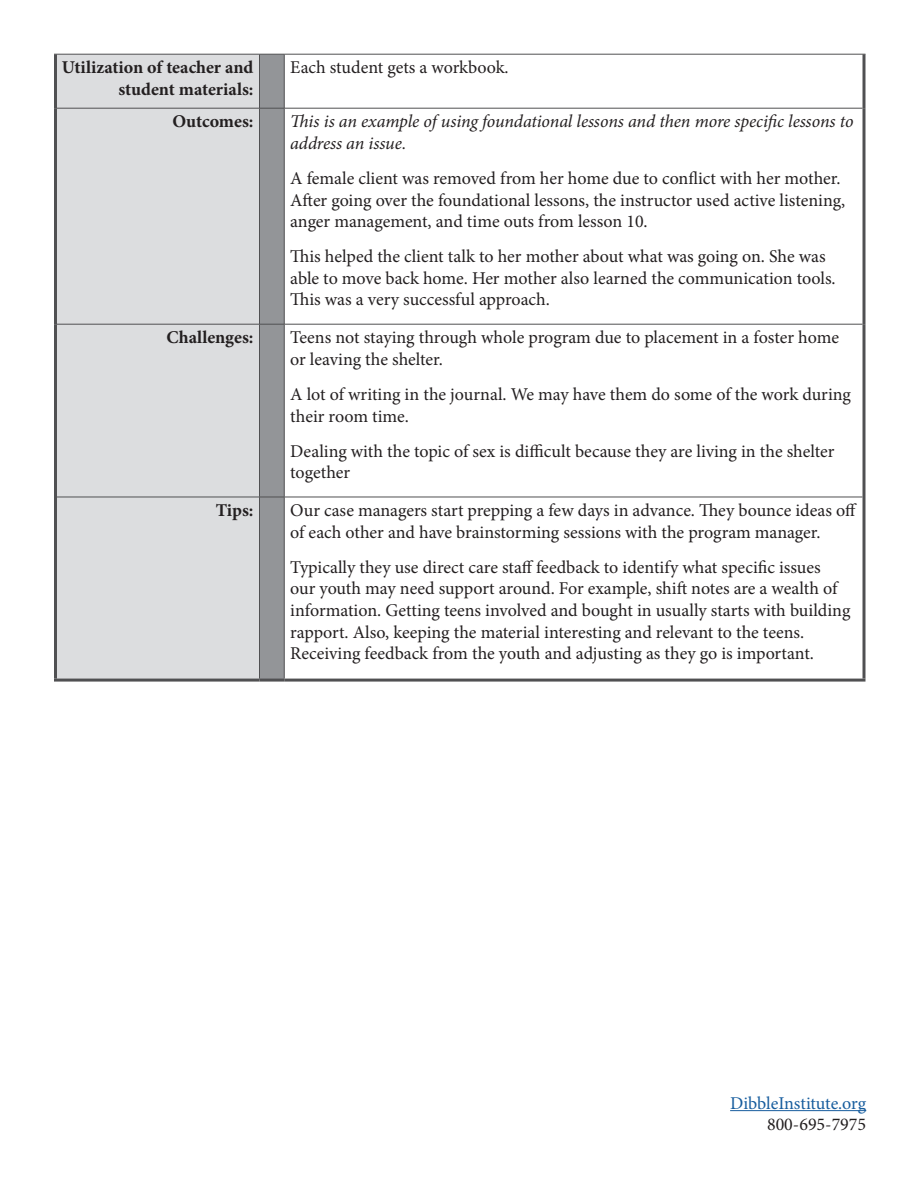
<style>
.page{position:relative;width:918px;height:1188px;background:#fff}
.page>*{position:absolute;margin:0;border:0;box-sizing:border-box;transform-origin:0 0}
.t1{font:18px/21.6px "Minion Pro";letter-spacing:-.005em;color:#231f20}
.t2{font:italic 18px/21.6px "Minion Pro";letter-spacing:-.01em;color:#231f20}
.t3{font:700 18px/21.6px "Minion Pro";color:#231f20;text-align:right}
.t4{font:18px "Minion Pro";letter-spacing:-.005em;color:#175d9e}
</style>
<div class="page">
<div style="left:57px;top:55px;width:202px;height:624px;background:#dcdddf"></div>
<hr style="left:54px;top:54px;width:3px;height:54px;background:#505052">
<svg style="left:862px;top:55px;width:4px;height:53px"></svg>
<hr style="left:54px;top:54px;width:206px;height:1px;background:#505052">
<hr style="left:259px;top:54px;width:1px;height:54px;background:#505052">
<hr style="left:284px;top:54px;width:582px;height:1px;background:#505052">
<hr style="left:284px;top:54px;width:1px;height:54px;background:#505052">
<hr style="left:57px;top:108px;width:203px;height:1px;background:#505052">
<hr style="left:259px;top:108px;width:1px;height:216px;background:#505052">
<hr style="left:284px;top:108px;width:578px;height:1px;background:#505052">
<hr style="left:284px;top:108px;width:1px;height:216px;background:#505052">
<hr style="left:57px;top:324px;width:203px;height:1px;background:#505052">
<hr style="left:259px;top:324px;width:1px;height:173px;background:#505052">
<hr style="left:284px;top:324px;width:578px;height:1px;background:#505052">
<hr style="left:284px;top:324px;width:1px;height:173px;background:#505052">
<hr style="left:57px;top:497px;width:203px;height:1px;background:#505052">
<div style="left:260px;top:54px;width:24px;height:625px;background:#939598"></div>
<hr style="left:284px;top:497px;width:578px;height:1px;background:#505052">
<hr style="left:54px;top:108px;width:3px;height:216px;background:#505052">
<svg style="left:862px;top:108px;width:4px;height:216px"></svg>
<hr style="left:54px;top:324px;width:3px;height:173px;background:#505052">
<svg style="left:862px;top:324px;width:4px;height:173px"></svg>
<hr style="left:54px;top:497px;width:3px;height:182px;background:#505052">
<svg style="left:862px;top:497px;width:4px;height:182px"></svg>
<hr style="left:54px;top:679px;width:206px;height:3px;background:#505052">
<hr style="left:260px;top:679px;width:24px;height:3px;background:#505052">
<hr style="left:284px;top:679px;width:582px;height:3px;background:#505052">
<hr style="left:259px;top:497px;width:1px;height:182px;background:#505052">
<hr style="left:284px;top:497px;width:1px;height:182px;background:#505052">
<hr style="left:730px;top:1110px;width:136px;height:1px;background:#175d9e">
<p class="t3" style="left:62px;top:56px;width:193px">Utilization of teacher and student materials:</p>
<p class="t1" style="left:290px;top:57px;width:220px">Each student gets a workbook.</p>
<p class="t3" style="left:172px;top:110px;width:83px">Outcomes:</p>
<p class="t2" style="left:290px;top:111px;width:565px">This is an example of using foundational lessons and then more specific lessons to address an issue.</p>
<p class="t1" style="left:290px;top:168px;width:557px">A female client was removed from her home due to conflict with her mother.<br>After going over the foundational lessons, the instructor used active listening, anger management, and time outs from lesson 10.</p>
<p class="t1" style="left:290px;top:246px;width:547px">This helped the client talk to her mother about what was going on. She was able to move back home. Her mother also learned the communication tools.<br>This was a very successful approach.</p>
<p class="t3" style="left:166px;top:326px;width:89px">Challenges:</p>
<p class="t1" style="left:290px;top:327px;width:550px">Teens not staying through whole program due to placement in a foster home or leaving the shelter.</p>
<p class="t1" style="left:290px;top:384px;width:562px">A lot of writing in the journal. We may have them do some of the work during their room time.</p>
<p class="t1" style="left:290px;top:440px;width:546px">Dealing with the topic of sex is difficult because they are living in the shelter together</p>
<p class="t3" style="left:216px;top:499px;width:39px">Tips:</p>
<p class="t1" style="left:290px;top:500px;width:568px">Our case managers start prepping a few days in advance. They bounce ideas off of each other and have brainstorming sessions with the program manager.</p>
<p class="t1" style="left:290px;top:556px;width:562px">Typically they use direct care staff feedback to identify what specific issues our youth may need support around. For example, shift notes are a wealth of information. Getting teens involved and bought in usually starts with building rapport. Also, keeping the material interesting and relevant to the teens.<br>Receiving feedback from the youth and adjusting as they go is important.</p>
<p class="t4" style="left:730px;top:1091px;width:138px">DibbleInstitute.org</p>
<p class="t1" style="left:767px;top:1114px;width:101px">800-695-7975</p>
</div>
